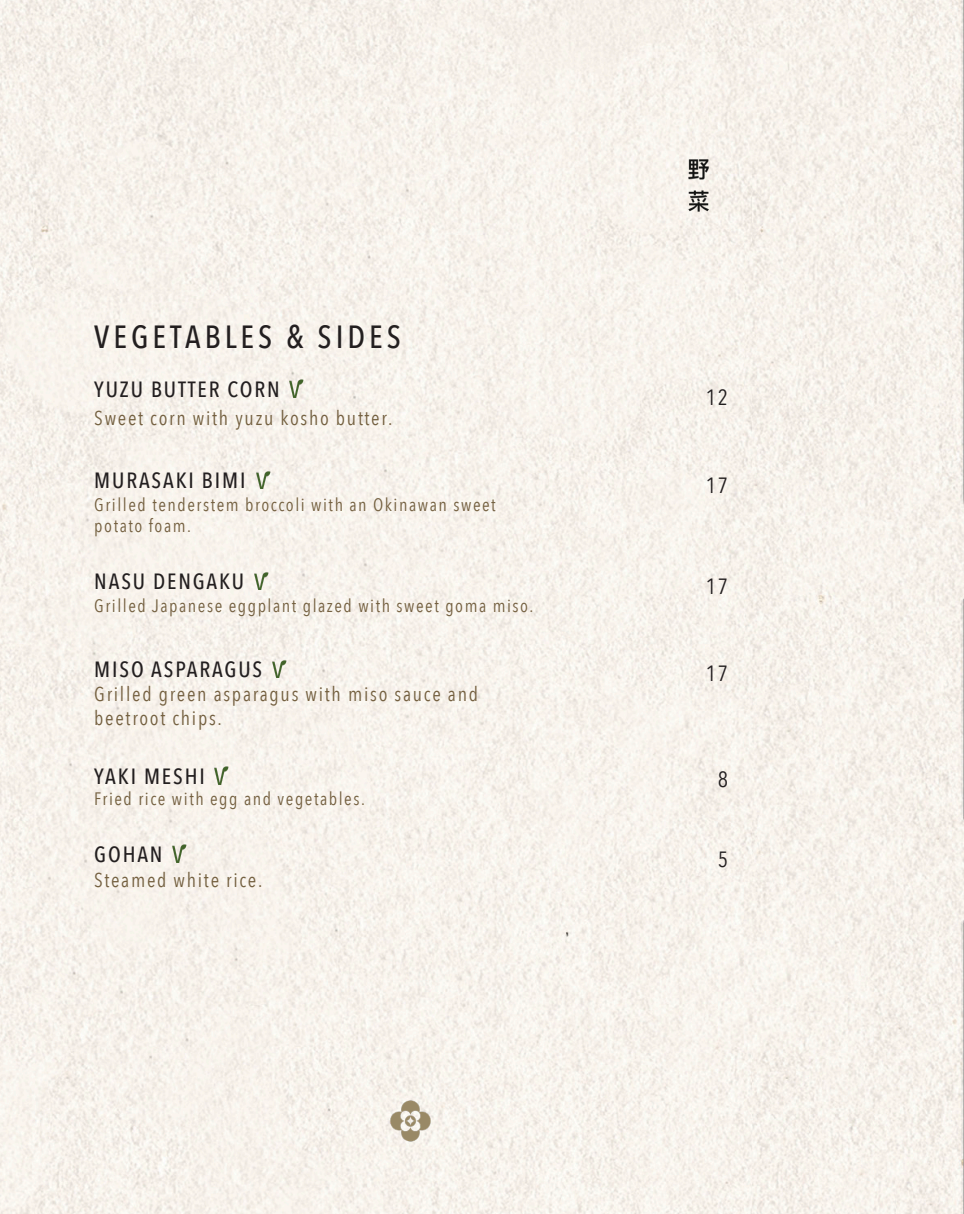
<style>
.page{position:relative;width:964px;height:1214px;background:#fff}
.page>*{position:absolute;margin:0;border:0;box-sizing:border-box;transform-origin:0 0}
.t1{font:500 32px "Avenir Next Condensed";letter-spacing:.125em;color:#231f20}
.t2{font:500 22px "Avenir Next Condensed";letter-spacing:.085em;color:#231f20}
.t3{font:22px "Avenir Next Condensed";letter-spacing:.085em;color:#231f20}
.t4{font:20px/24px "Avenir Next Condensed";letter-spacing:.085em;color:#746040}
.t5{font:18px/21.6px "Avenir Next Condensed";letter-spacing:.085em;color:#746040}
</style>
<div class="page">
<img style="left:0;top:0;width:964px;height:1213px">
<img style="left:676px;top:147px;width:52px;height:85px">
<img style="left:286px;top:378px;width:22px;height:19px">
<img style="left:250px;top:570px;width:22px;height:19px">
<img style="left:269px;top:658px;width:22px;height:19px">
<img style="left:211px;top:765px;width:22px;height:19px">
<img style="left:168px;top:842px;width:22px;height:19px">
<img style="left:253px;top:469px;width:22px;height:19px">
<img style="left:389px;top:1100px;width:42px;height:41px">
<h1 class="t1" style="left:94px;top:317px;width:308px">VEGETABLES &amp; SIDES</h1>
<p class="t2" style="left:94px;top:376px;width:187px">YUZU BUTTER CORN</p>
<p class="t4" style="left:94px;top:405px;width:300px">Sweet corn with yuzu kosho butter.</p>
<p class="t2" style="left:94px;top:466px;width:153px">MURASAKI BIMI</p>
<p class="t5" style="left:94px;top:492px;width:403px">Grilled tenderstem broccoli with an Okinawan sweet potato foam.</p>
<p class="t2" style="left:94px;top:567px;width:151px">NASU DENGAKU</p>
<p class="t5" style="left:94px;top:593px;width:441px">Grilled Japanese eggplant glazed with sweet goma miso.</p>
<p class="t2" style="left:94px;top:656px;width:169px">MISO ASPARAGUS</p>
<p class="t4" style="left:94px;top:681px;width:385px">Grilled green asparagus with miso sauce and beetroot chips.</p>
<p class="t2" style="left:94px;top:763px;width:112px">YAKI MESHI</p>
<p class="t5" style="left:94px;top:786px;width:272px">Fried rice with egg and vegetables.</p>
<p class="t2" style="left:94px;top:840px;width:70px">GOHAN</p>
<p class="t4" style="left:94px;top:866px;width:170px">Steamed white rice.</p>
<p class="t3" style="left:706px;top:379px;width:24px">12</p>
<p class="t3" style="left:706px;top:466px;width:24px">17</p>
<p class="t3" style="left:706px;top:567px;width:24px">17</p>
<p class="t3" style="left:706px;top:654px;width:24px">17</p>
<p class="t3" style="left:718px;top:760px;width:12px">8</p>
<p class="t3" style="left:718px;top:840px;width:12px">5</p>
</div>
